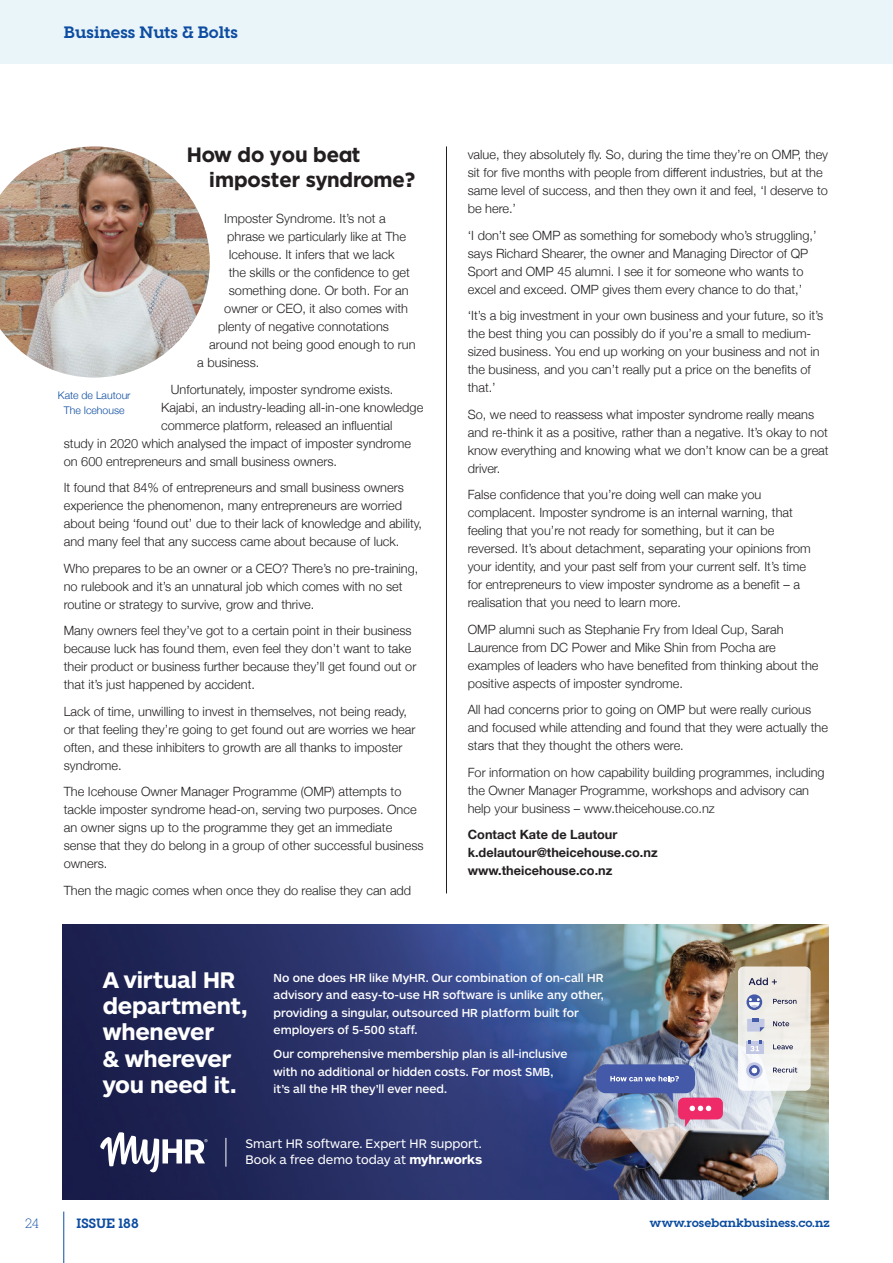
<style>
.page{position:relative;width:893px;height:1263px;background:#fff}
.page>*{position:absolute;margin:0;border:0;box-sizing:border-box;transform-origin:0 0}
.t1{font:700 23.55px/26.2px "ARS Maquette";letter-spacing:-.01em;color:#fff}
.t2{font:700 21px/25.2px "Smythe Sans";color:#231f20}
.t3{font:700 16.5px "Visby Slab CF";color:#0d4da1}
.t4{font:700 13.5px "Visby Slab CF";color:#0d4da1}
.t5{font:300 13.5px "Visby Slab CF";color:#0d4da1}
.t6{font:12.9px/15.9px "ARS Maquette";color:#fff}
.t7{font:300 12.75px/18px "Helvetica Neue";color:#231f20}
.t8{font:700 12.75px "Helvetica Neue";color:#231f20}
.t9{font:500 12.15px/17.2px "ARS Maquette";color:#fff}
.t10{font:700 12px "Visby Slab CF";color:#0d4da1}
.t11{font:300 10.5px "Helvetica Neue";color:#0d4da1}
.s1{font-weight:700}
</style>
<div class="page">
<hr style="left:64px;top:1211px;width:1px;height:52px;background:#0d4da1">
<div style="left:0;top:0;width:893px;height:64px;background:#eaf5fa"></div>
<hr style="left:446px;top:146px;width:1px;height:747px;background:#231f20">
<img style="left:0;top:146px;width:210px;height:231px">
<img style="left:63px;top:924px;width:765px;height:275px">
<img style="left:636px;top:1029px;width:33px;height:146px">
<img style="left:626px;top:1034px;width:11px;height:115px">
<img style="left:669px;top:1021px;width:11px;height:139px">
<img style="left:615px;top:1039px;width:11px;height:97px">
<img style="left:604px;top:1043px;width:12px;height:21px">
<img style="left:679px;top:1020px;width:11px;height:123px">
<img style="left:594px;top:1051px;width:11px;height:59px">
<img style="left:690px;top:1019px;width:86px;height:113px">
<img style="left:583px;top:1061px;width:11px;height:37px">
<img style="left:776px;top:1091px;width:11px;height:26px">
<img style="left:572px;top:1061px;width:11px;height:24px">
<img style="left:569px;top:1072px;width:4px;height:32px">
<img style="left:648px;top:1024px;width:21px;height:6px">
<div style="left:738px;top:966px;width:73px;height:125px;background:linear-gradient(to bottom,#ece7df,#f4f5f5);border-radius:6px"></div>
<svg style="left:749px;top:978px;width:28px;height:7px"></svg>
<svg style="left:773px;top:1021px;width:16px;height:5px"></svg>
<svg style="left:773px;top:1044px;width:20px;height:5px"></svg>
<svg style="left:773px;top:999px;width:23px;height:5px"></svg>
<svg style="left:773px;top:1067px;width:24px;height:5px"></svg>
<svg style="left:746px;top:1062px;width:17px;height:17px"></svg>
<svg style="left:747px;top:1018px;width:17px;height:14px"></svg>
<div style="left:746px;top:1041px;width:18px;height:13px;background:#c2c7e4"></div>
<svg style="left:748px;top:1040px;width:13px;height:11px"></svg>
<svg style="left:746px;top:994px;width:16px;height:16px"></svg>
<svg style="left:596px;top:1064px;width:127px;height:63px;background:#8b87b6"></svg>
<svg style="left:100px;top:1132px;width:107px;height:41px"></svg>
<svg style="left:226px;top:1138px;width:1px;height:29px"></svg>
<p class="t3" style="left:64px;top:22px;width:176px">Business Nuts &amp; Bolts</p>
<p class="t2" style="left:209px;top:141px;width:208px;text-indent:-22px">How do you beat imposter syndrome?</p>
<p class="t7" style="left:224px;top:209px;width:163px">Imposter Syndrome. It’s not a</p>
<p class="t7" style="left:227px;top:227px;width:180px">phrase we particularly like at The</p>
<p class="t7" style="left:229px;top:245px;width:167px">Icehouse. It infers that we lack</p>
<p class="t7" style="left:229px;top:263px;width:183px">the skills or the confidence to get</p>
<p class="t7" style="left:229px;top:281px;width:181px">something done. Or both. For an</p>
<p class="t7" style="left:224px;top:299px;width:185px">owner or CEO, it also comes with</p>
<p class="t7" style="left:218px;top:317px;width:172px">plenty of negative connotations</p>
<p class="t7" style="left:209px;top:335px;width:208px">around not being good enough to run</p>
<p class="t7" style="left:197px;top:353px;width:64px">a business.</p>
<p class="t7" style="left:171px;top:379px;width:224px">Unfortunately, imposter syndrome exists.</p>
<p class="t7" style="left:161px;top:397px;width:264px">Kajabi, an industry-leading all-in-one knowledge</p>
<p class="t7" style="left:161px;top:415px;width:233px">commerce platform, released an influential</p>
<p class="t7" style="left:64px;top:433px;width:349px">study in 2020 which analysed the impact of imposter syndrome</p>
<p class="t7" style="left:64px;top:451px;width:275px">on 600 entrepreneurs and small business owners.</p>
<p class="t7" style="left:64px;top:478px;width:360px">It found that 84% of entrepreneurs and small business owners experience the phenomenon, many entrepreneurs are worried about being ‘found out’ due to their lack of knowledge and ability, and many feel that any success came about because of luck.</p>
<p class="t7" style="left:64px;top:558px;width:356px">Who prepares to be an owner or a CEO? There’s no pre-training, no rulebook and it’s an unnatural job which comes with no set routine or strategy to survive, grow and thrive.</p>
<p class="t7" style="left:64px;top:621px;width:354px">Many owners feel they’ve got to a certain point in their business because luck has found them, even feel they don’t want to take their product or business further because they’ll get found out or that it’s just happened by accident.</p>
<p class="t7" style="left:64px;top:701px;width:353px">Lack of time, unwilling to invest in themselves, not being ready, or that feeling they’re going to get found out are worries we hear often, and these inhibiters to growth are all thanks to imposter syndrome.</p>
<p class="t7" style="left:64px;top:782px;width:361px">The Icehouse Owner Manager Programme (OMP) attempts to tackle imposter syndrome head-on, serving two purposes. Once an owner signs up to the programme they get an immediate sense that they do belong in a group of other successful business owners.</p>
<p class="t7" style="left:64px;top:880px;width:349px">Then the magic comes when once they do realise they can add</p>
<p class="t11" style="left:58px;top:387px;width:74px">Kate de Lautour</p>
<p class="t11" style="left:64px;top:402px;width:62px">The Icehouse</p>
<p class="t7" style="left:468px;top:145px;width:362px">value, they absolutely fly. So, during the time they’re on OMP, they sit for five months with people from different industries, but at the same level of success, and then they own it and feel, ‘I deserve to be here.’</p>
<p class="t7" style="left:468px;top:225px;width:350px">‘I don’t see OMP as something for somebody who’s struggling,’ says Richard Shearer, the owner and Managing Director of QP Sport and OMP 45 alumni. I see it for someone who wants to excel and exceed. OMP gives them every chance to do that,’</p>
<p class="t7" style="left:468px;top:306px;width:357px">‘It’s a big investment in your own business and your future, so it’s the best thing you can possibly do if you’re a small to medium&shy;sized business. You end up working on your business and not in the business, and you can’t really put a price on the benefits of that.’</p>
<p class="t7" style="left:468px;top:404px;width:362px">So, we need to reassess what imposter syndrome really means and re-think it as a positive, rather than a negative. It’s okay to not know everything and knowing what we don’t know can be a great driver.</p>
<p class="t7" style="left:468px;top:485px;width:345px">False confidence that you’re doing well can make you complacent. Imposter syndrome is an internal warning, that feeling that you’re not ready for something, but it can be reversed. It’s about detachment, separating your opinions from your identity, and your past self from your current self. It’s time for entrepreneurs to view imposter syndrome as a benefit – a realisation that you need to learn more.</p>
<p class="t7" style="left:468px;top:619px;width:352px">OMP alumni such as Stephanie Fry from Ideal Cup, Sarah Laurence from DC Power and Mike Shin from Pocha are examples of leaders who have benefited from thinking about the positive aspects of imposter syndrome.</p>
<p class="t7" style="left:468px;top:700px;width:362px">All had concerns prior to going on OMP but were really curious and focused while attending and found that they were actually the stars that they thought the others were.</p>
<p class="t7" style="left:468px;top:762px;width:358px">For information on how capability building programmes, including the Owner Manager Programme, workshops and advisory can help your business – www.theicehouse.co.nz</p>
<p class="t8" style="left:468px;top:825px;width:151px">Contact Kate de Lautour</p>
<p class="t8" style="left:468px;top:843px;width:191px">k.delautour@theicehouse.co.nz</p>
<p class="t8" style="left:468px;top:861px;width:146px">www.theicehouse.co.nz</p>
<p class="t1" style="left:103px;top:967px;width:146px">A virtual HR department, whenever<br>&amp; wherever you need it.</p>
<p class="t9" style="left:274px;top:969px;width:332px">No one does HR like MyHR. Our combination of on-call HR advisory and easy-to-use HR software is unlike any other, providing a singular, outsourced HR platform built for employers of 5-500 staff.</p>
<p class="t9" style="left:274px;top:1046px;width:295px">Our comprehensive membership plan is all-inclusive with no additional or hidden costs. For most SMB, it’s all the HR they’ll ever need.</p>
<p class="t6" style="left:245px;top:1136px;width:238px">Smart HR software. Expert HR support.<br>Book a free demo today at <span class="s1">myhr.works</span></p>
<p class="t5" style="left:25px;top:1215px;width:15px">24</p>
<p class="t4" style="left:77px;top:1215px;width:64px">ISSUE 188</p>
<p class="t10" style="left:650px;top:1215px;width:182px">www.rosebankbusiness.co.nz</p>
</div>
